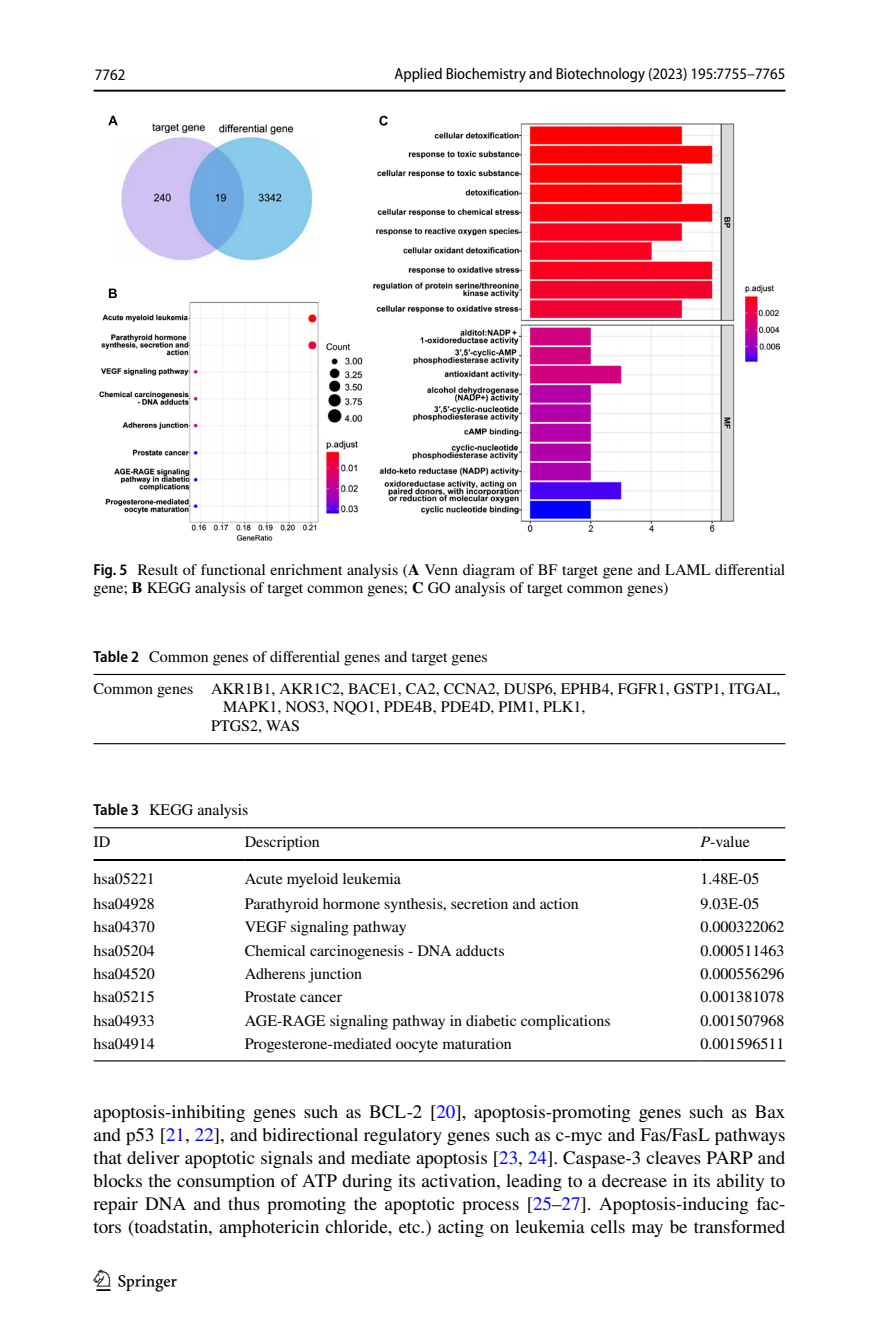
<style>
.page{position:relative;width:879px;height:1333px;background:#fff}
.page>*{position:absolute;margin:0;border:0;box-sizing:border-box;transform-origin:0 0}
.t1{font:30px "Springnew Regular 4";color:#000}
.t2{font:19px/23px "STIX";color:#000;text-align:justify}
.t3{font:16px/18.4px "STIX";color:#000}
.t4{font:semi-condensed 16px "Myriad Pro";color:#000}
.s1{font-family:"Myriad Pro";font-weight:600;font-stretch:semi-condensed}
.s2{font-weight:700}
.s3{font-style:italic}
.s4{color:#00f}
</style>
<div class="page">
<hr style="left:94px;top:90px;width:691px;height:2px;background:#000">
<img style="left:99px;top:124px;width:681px;height:416px">
<svg style="left:108px;top:116px;width:10px;height:9px"></svg>
<svg style="left:109px;top:288px;width:8px;height:10px"></svg>
<svg style="left:379px;top:116px;width:9px;height:10px"></svg>
<hr style="left:94px;top:674px;width:117px;height:1px;background:#000">
<hr style="left:94px;top:743px;width:117px;height:1px;background:#000">
<hr style="left:211px;top:674px;width:574px;height:1px;background:#000">
<hr style="left:211px;top:743px;width:574px;height:1px;background:#000">
<hr style="left:94px;top:827px;width:151px;height:1px;background:#000">
<hr style="left:94px;top:859px;width:151px;height:2px;background:#000">
<hr style="left:245px;top:827px;width:455px;height:1px;background:#000">
<hr style="left:245px;top:859px;width:455px;height:2px;background:#000">
<hr style="left:700px;top:827px;width:85px;height:1px;background:#000">
<hr style="left:700px;top:859px;width:85px;height:2px;background:#000">
<hr style="left:94px;top:1060px;width:151px;height:1px;background:#000">
<hr style="left:245px;top:1060px;width:455px;height:1px;background:#000">
<hr style="left:700px;top:1060px;width:85px;height:1px;background:#000">
<p class="t4" style="left:95px;top:66px;width:32px">7762</p>
<p class="t4" style="left:394px;top:65px;width:392px">Applied Biochemistry and Biotechnology (2023) 195:7755–7765</p>
<p class="t3" style="left:94px;top:561px;width:693px"><span class="s1">Fig. 5</span> Result of functional enrichment analysis (<span class="s2">A</span> Venn diagram of BF target gene and LAML differential gene; <span class="s2">B</span> KEGG analysis of target common genes; <span class="s2">C</span> GO analysis of target common genes)</p>
<p class="t3" style="left:94px;top:642px;width:688px;line-height:31.6px"><span class="s1">Table 2</span> Common genes of differential genes and target genes<br>Common genes AKR1B1, AKR1C2, BACE1, CA2, CCNA2, DUSP6, EPHB4, FGFR1, GSTP1, ITGAL,</p>
<p class="t3" style="left:211px;top:698px;width:376px;text-indent:12px">MAPK1, NOS3, NQO1, PDE4B, PDE4D, PIM1, PLK1,<br>PTGS2, WAS</p>
<p class="t3" style="left:94px;top:795px;width:156px;line-height:31.6px"><span class="s1">Table 3</span> KEGG analysis<br>ID</p>
<p class="t3" style="left:245px;top:833px;width:76px">Description</p>
<p class="t3" style="left:700px;top:833px;width:51px"><span class="s3">P</span>-value</p>
<p class="t3" style="left:94px;top:870px;width:63px">hsa05221</p>
<p class="t3" style="left:245px;top:870px;width:158px">Acute myeloid leukemia</p>
<p class="t3" style="left:700px;top:870px;width:61px">1.48E-05</p>
<p class="t3" style="left:94px;top:895px;width:63px">hsa04928</p>
<p class="t3" style="left:245px;top:895px;width:335px">Parathyroid hormone synthesis, secretion and action</p>
<p class="t3" style="left:700px;top:895px;width:61px">9.03E-05</p>
<p class="t3" style="left:94px;top:918px;width:63px">hsa04370</p>
<p class="t3" style="left:245px;top:918px;width:163px">VEGF signaling pathway</p>
<p class="t3" style="left:700px;top:918px;width:85px">0.000322062</p>
<p class="t3" style="left:94px;top:942px;width:63px">hsa05204</p>
<p class="t3" style="left:245px;top:942px;width:261px">Chemical carcinogenesis - DNA adducts</p>
<p class="t3" style="left:700px;top:942px;width:85px">0.000511463</p>
<p class="t3" style="left:94px;top:965px;width:63px">hsa04520</p>
<p class="t3" style="left:245px;top:965px;width:119px">Adherens junction</p>
<p class="t3" style="left:700px;top:965px;width:85px">0.000556296</p>
<p class="t3" style="left:94px;top:988px;width:63px">hsa05215</p>
<p class="t3" style="left:245px;top:988px;width:99px">Prostate cancer</p>
<p class="t3" style="left:700px;top:988px;width:85px">0.001381078</p>
<p class="t3" style="left:94px;top:1012px;width:63px">hsa04933</p>
<p class="t3" style="left:245px;top:1012px;width:367px">AGE-RAGE signaling pathway in diabetic complications</p>
<p class="t3" style="left:700px;top:1012px;width:85px">0.001507968</p>
<p class="t3" style="left:94px;top:1035px;width:63px">hsa04914</p>
<p class="t3" style="left:245px;top:1035px;width:268px">Progesterone-mediated oocyte maturation</p>
<p class="t3" style="left:700px;top:1035px;width:85px">0.001596511</p>
<p class="t2" style="left:94px;top:1100px;width:693px">apoptosis-inhibiting genes such as BCL-2 [<span class="s4">20</span>], apoptosis-promoting genes such as Bax and p53 [<span class="s4">21</span>, <span class="s4">22</span>], and bidirectional regulatory genes such as c-myc and Fas/FasL pathways that deliver apoptotic signals and mediate apoptosis [<span class="s4">23</span>, <span class="s4">24</span>]. Caspase-3 cleaves PARP and blocks the consumption of ATP during its activation, leading to a decrease in its ability to repair DNA and thus promoting the apoptotic process [<span class="s4">25</span>–<span class="s4">27</span>]. Apoptosis-inducing fac&shy;tors (toadstatin, amphotericin chloride, etc.) acting on leukemia cells may be transformed</p>
<h1 class="t1" style="left:96px;top:1269px;width:83px">1 3</h1>
</div>
